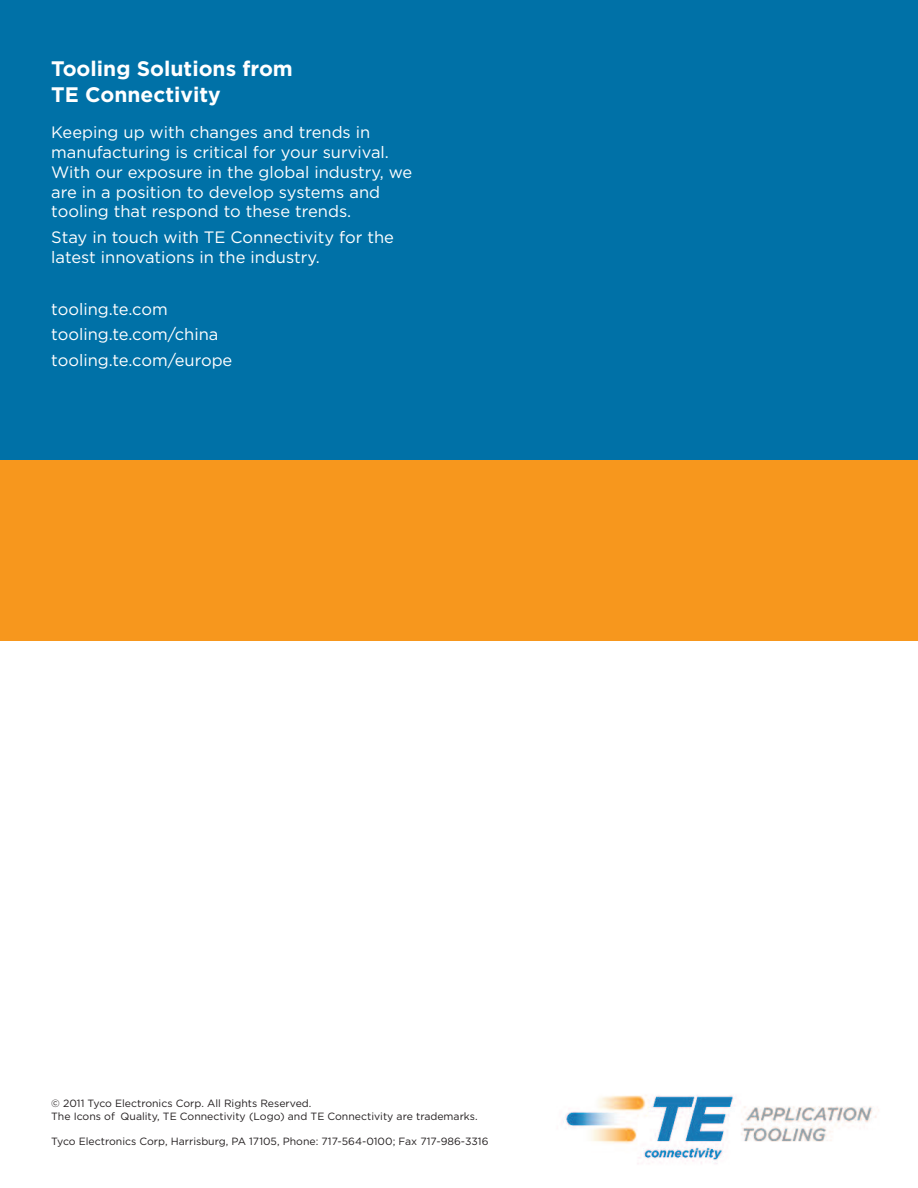
<style>
.page{position:relative;width:918px;height:1188px;background:#fff}
.page>*{position:absolute;margin:0;border:0;box-sizing:border-box;transform-origin:0 0}
.t1{font:700 21px/25.2px "Gotham";color:#fff}
.t2{font:16.5px/19.8px "Gotham";color:#fff}
.t3{font:10.5px/12.6px "Gotham";color:#231f20}
</style>
<div class="page">
<img style="left:563px;top:1095px;width:316px;height:69px">
<div style="left:0;top:0;width:918px;height:493px;background:#0071a7"></div>
<div style="left:0;top:461px;width:918px;height:179px;background:#f7971d"></div>
<p class="t1" style="left:51px;top:58px;width:243px">Tooling Solutions from<br>TE Connectivity</p>
<p class="t2" style="left:51px;top:124px;width:363px">Keeping up with changes and trends in manufacturing is critical for your survival.<br>With our exposure in the global industry, we are in a position to develop systems and tooling that respond to these trends.</p>
<p class="t2" style="left:51px;top:229px;width:344px">Stay in touch with TE Connectivity for the latest innovations in the industry.</p>
<p class="t2" style="left:51px;top:297px;width:183px;line-height:25.8px">tooling.te.com tooling.te.com/china tooling.te.com/europe</p>
<p class="t3" style="left:51px;top:1098px;width:428px">© 2011 Tyco Electronics Corp. All Rights Reserved.<br>The Icons of Quality, TE Connectivity (Logo) and TE Connectivity are trademarks.</p>
<p class="t3" style="left:51px;top:1136px;width:439px">Tyco Electronics Corp, Harrisburg, PA 17105, Phone: 717-564-0100; Fax 717-986-3316</p>
</div>
